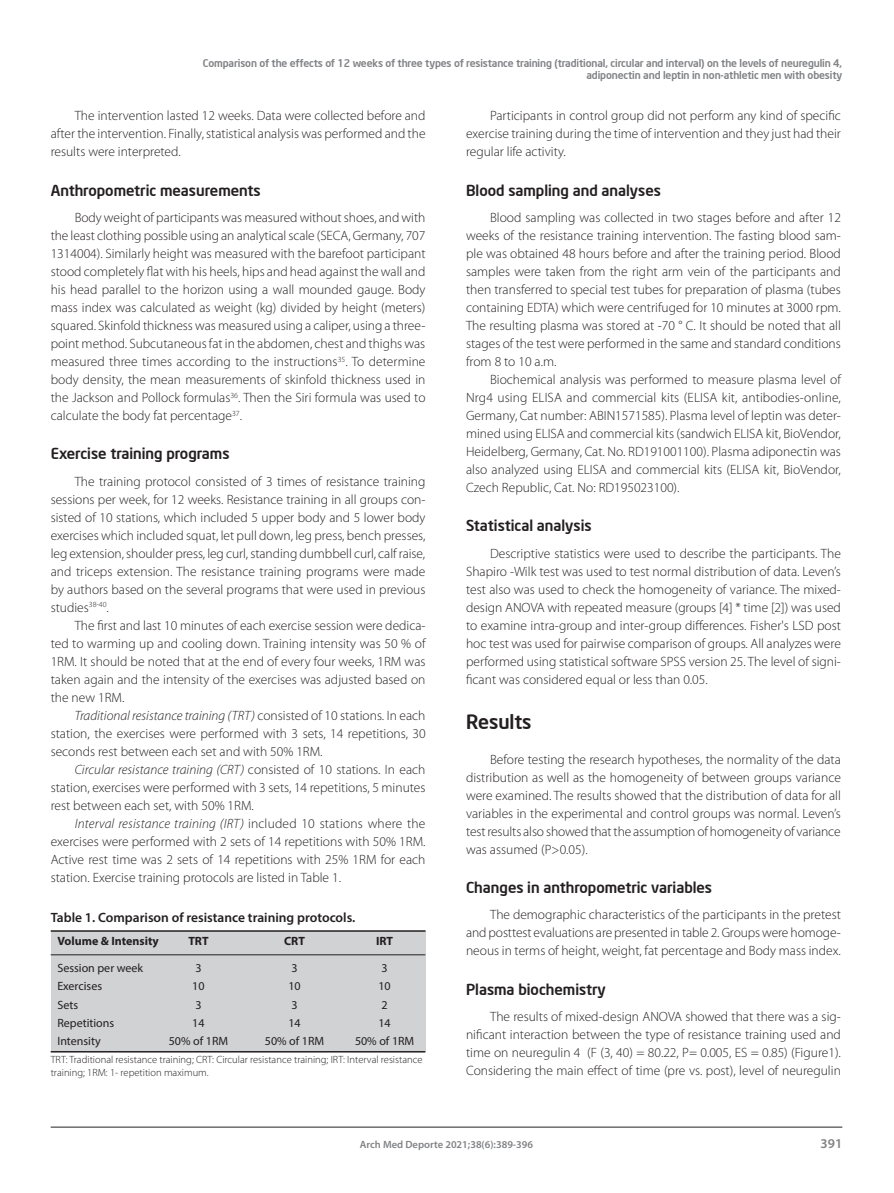
<style>
.page{position:relative;width:894px;height:1193px;background:#fff}
.page>*{position:absolute;margin:0;border:0;box-sizing:border-box;transform-origin:0 0}
.Subtítulo_1{font:500 19.5px "Neo Sans Intel";color:#231f20}
.Subtítulo_2{font:500 15px "Neo Sans Intel";color:#231f20}
.C__de_texto{font:300 13.5px/18px "Myriad Pro";color:#231f20;text-align:justify}
.Titol_Tabla{font:600 13.5px "Myriad Pro";color:#231f20}
.t1{font:600 13.5px "Myriad Pro";color:#808285}
.Taula_OK{font:12px "Myriad Pro";color:#231f20}
.Taula_OK-2{font:700 12px "Myriad Pro";color:#231f20}
.t2{font:500 10.5px/12.6px "Neo Sans Intel";letter-spacing:-.01em;color:#808285;text-align:right}
.Peu_Taula{font:300 10.5px/12.6px "Myriad Pro";color:#231f20}
.t3{font:600 10.5px "Myriad Pro";color:#808285}
.s1{font-style:italic}
</style>
<div class="page">
<hr style="left:51px;top:1127px;width:791px;height:1px;background:#231f20">
<div style="left:51px;top:931px;width:374px;height:121px;background:#d1d2d4"></div>
<hr style="left:51px;top:930px;width:374px;height:2px;background:#231f20">
<hr style="left:51px;top:954px;width:374px;height:1px;background:#231f20">
<hr style="left:51px;top:1051px;width:374px;height:1px;background:#231f20">
<p class="t2" style="left:203px;top:56px;width:640px">Comparison of the effects of 12 weeks of three types of resistance training (traditional, circular and interval) on the levels of neuregulin 4, adiponectin and leptin in non-athletic men with obesity</p>
<p class="C__de_texto" style="left:51px;top:107px;width:376px;text-indent:24px">The intervention lasted 12 weeks. Data were collected before and after the intervention. Finally, statistical analysis was performed and the results were interpreted.</p>
<p class="Subtítulo_2" style="left:51px;top:181px;width:211px">Anthropometric measurements</p>
<p class="C__de_texto" style="left:51px;top:208px;width:376px;text-indent:24px">Body weight of participants was measured without shoes, and with the least clothing possible using an analytical scale (SECA, Germany, 707<br>1314004). Similarly height was measured with the barefoot participant stood completely flat with his heels, hips and head against the wall and his head parallel to the horizon using a wall mounded gauge. Body mass index was calculated as weight (kg) divided by height (meters) squared. Skinfold thickness was measured using a caliper, using a three&shy;point method. Subcutaneous fat in the abdomen, chest and thighs was measured three times according to the instructions<sup>35</sup>. To determine body density, the mean measurements of skinfold thickness used in the Jackson and Pollock formulas<sup>36</sup>. Then the Siri formula was used to calculate the body fat percentage<sup>37</sup>.</p>
<p class="Subtítulo_2" style="left:51px;top:444px;width:180px">Exercise training programs</p>
<p class="C__de_texto" style="left:51px;top:472px;width:376px;text-indent:24px">The training protocol consisted of 3 times of resistance training sessions per week, for 12 weeks. Resistance training in all groups con&shy;sisted of 10 stations, which included 5 upper body and 5 lower body exercises which included squat, let pull down, leg press, bench presses, leg extension, shoulder press, leg curl, standing dumbbell curl, calf raise, and triceps extension. The resistance training programs were made by authors based on the several programs that were used in previous studies<sup>38-40</sup>.</p>
<p class="C__de_texto" style="left:51px;top:616px;width:376px;text-indent:24px">The first and last 10 minutes of each exercise session were dedica&shy;ted to warming up and cooling down. Training intensity was 50 % of 1RM. It should be noted that at the end of every four weeks, 1RM was taken again and the intensity of the exercises was adjusted based on the new 1RM.</p>
<p class="C__de_texto" style="left:51px;top:706px;width:376px;text-indent:24px"><span class="s1">Traditional resistance training (TRT)</span> consisted of 10 stations. In each station, the exercises were performed with 3 sets, 14 repetitions, 30 seconds rest between each set and with 50% 1RM.</p>
<p class="C__de_texto" style="left:51px;top:760px;width:376px;text-indent:24px"><span class="s1">Circular resistance training (CRT)</span> consisted of 10 stations. In each station, exercises were performed with 3 sets, 14 repetitions, 5 minutes rest between each set, with 50% 1RM.</p>
<p class="C__de_texto" style="left:51px;top:814px;width:376px;text-indent:24px"><span class="s1">Interval resistance training (IRT)</span> included 10 stations where the exercises were performed with 2 sets of 14 repetitions with 50% 1RM.<br>Active rest time was 2 sets of 14 repetitions with 25% 1RM for each station. Exercise training protocols are listed in Table 1.</p>
<p class="Titol_Tabla" style="left:51px;top:909px;width:306px">Table 1. Comparison of resistance training protocols.</p>
<p class="Taula_OK-2" style="left:57px;top:933px;width:103px">Volume &amp; Intensity</p>
<p class="Taula_OK-2" style="left:188px;top:933px;width:22px">TRT</p>
<p class="Taula_OK-2" style="left:284px;top:933px;width:22px">CRT</p>
<p class="Taula_OK-2" style="left:376px;top:933px;width:19px">IRT</p>
<p class="Taula_OK" style="left:57px;top:960px;width:87px">Session per week</p>
<p class="Taula_OK" style="left:195px;top:960px;width:8px">3</p>
<p class="Taula_OK" style="left:291px;top:960px;width:8px">3</p>
<p class="Taula_OK" style="left:381px;top:960px;width:8px">3</p>
<p class="Taula_OK" style="left:57px;top:979px;width:46px">Exercises</p>
<p class="Taula_OK" style="left:192px;top:979px;width:14px">10</p>
<p class="Taula_OK" style="left:288px;top:979px;width:14px">10</p>
<p class="Taula_OK" style="left:378px;top:979px;width:14px">10</p>
<p class="Taula_OK" style="left:57px;top:997px;width:22px">Sets</p>
<p class="Taula_OK" style="left:195px;top:997px;width:8px">3</p>
<p class="Taula_OK" style="left:291px;top:997px;width:8px">3</p>
<p class="Taula_OK" style="left:381px;top:997px;width:8px">2</p>
<p class="Taula_OK" style="left:57px;top:1015px;width:58px">Repetitions</p>
<p class="Taula_OK" style="left:192px;top:1015px;width:14px">14</p>
<p class="Taula_OK" style="left:288px;top:1015px;width:14px">14</p>
<p class="Taula_OK" style="left:378px;top:1015px;width:14px">14</p>
<p class="Taula_OK" style="left:57px;top:1034px;width:45px">Intensity</p>
<p class="Taula_OK" style="left:169px;top:1034px;width:61px">50% of 1RM</p>
<p class="Taula_OK" style="left:265px;top:1034px;width:61px">50% of 1RM</p>
<p class="Taula_OK" style="left:355px;top:1034px;width:61px">50% of 1RM</p>
<p class="Peu_Taula" style="left:51px;top:1053px;width:373px">TRT: Traditional resistance training; CRT: Circular resistance training; IRT: Interval resistance training; 1RM: 1- repetition maximum.</p>
<p class="C__de_texto" style="left:466px;top:107px;width:376px;text-indent:24px">Participants in control group did not perform any kind of specific exercise training during the time of intervention and they just had their regular life activity.</p>
<p class="Subtítulo_2" style="left:466px;top:181px;width:196px">Blood sampling and analyses</p>
<p class="C__de_texto" style="left:466px;top:208px;width:376px;text-indent:24px">Blood sampling was collected in two stages before and after 12 weeks of the resistance training intervention. The fasting blood sam&shy;ple was obtained 48 hours before and after the training period. Blood samples were taken from the right arm vein of the participants and then transferred to special test tubes for preparation of plasma (tubes containing EDTA) which were centrifuged for 10 minutes at 3000 rpm.<br>The resulting plasma was stored at -70 ° C. It should be noted that all stages of the test were performed in the same and standard conditions from 8 to 10 a.m.</p>
<p class="C__de_texto" style="left:466px;top:370px;width:376px;text-indent:24px">Biochemical analysis was performed to measure plasma level of Nrg4 using ELISA and commercial kits (ELISA kit, antibodies-online, Germany, Cat number: ABIN1571585). Plasma level of leptin was deter&shy;mined using ELISA and commercial kits (sandwich ELISA kit, BioVendor, Heidelberg, Germany, Cat. No. RD191001100). Plasma adiponectin was also analyzed using ELISA and commercial kits (ELISA kit, BioVendor, Czech Republic, Cat. No: RD195023100).</p>
<p class="Subtítulo_2" style="left:466px;top:516px;width:127px">Statistical analysis</p>
<p class="C__de_texto" style="left:466px;top:544px;width:376px;text-indent:24px">Descriptive statistics were used to describe the participants. The Shapiro -Wilk test was used to test normal distribution of data. Leven’s test also was used to check the homogeneity of variance. The mixed&shy;design ANOVA with repeated measure (groups [4] * time [2]) was used to examine intra-group and inter-group differences. Fisher's LSD post hoc test was used for pairwise comparison of groups. All analyzes were performed using statistical software SPSS version 25. The level of signi&shy;ficant was considered equal or less than 0.05.</p>
<p class="Subtítulo_1" style="left:466px;top:709px;width:67px">Results</p>
<p class="C__de_texto" style="left:466px;top:750px;width:376px;text-indent:24px">Before testing the research hypotheses, the normality of the data distribution as well as the homogeneity of between groups variance were examined. The results showed that the distribution of data for all variables in the experimental and control groups was normal. Leven’s test results also showed that the assumption of homogeneity of variance was assumed (P&gt;0.05).</p>
<p class="Subtítulo_2" style="left:466px;top:878px;width:247px">Changes in anthropometric variables</p>
<p class="C__de_texto" style="left:466px;top:905px;width:376px;text-indent:24px">The demographic characteristics of the participants in the pretest and posttest evaluations are presented in table 2. Groups were homoge&shy;neous in terms of height, weight, fat percentage and Body mass index.</p>
<p class="Subtítulo_2" style="left:466px;top:979px;width:141px">Plasma biochemistry</p>
<p class="C__de_texto" style="left:466px;top:1007px;width:376px;text-indent:24px">The results of mixed-design ANOVA showed that there was a sig&shy;nificant interaction between the type of resistance training used and time on neuregulin 4 (F (3, 40) = 80.22, P= 0.005, ES = 0.85) (Figure1).<br>Considering the main effect of time (pre vs. post), level of neuregulin</p>
<p class="t3" style="left:359px;top:1138px;width:175px">Arch Med Deporte 2021;38(6):389-396</p>
<p class="t1" style="left:820px;top:1134px;width:23px">391</p>
</div>
